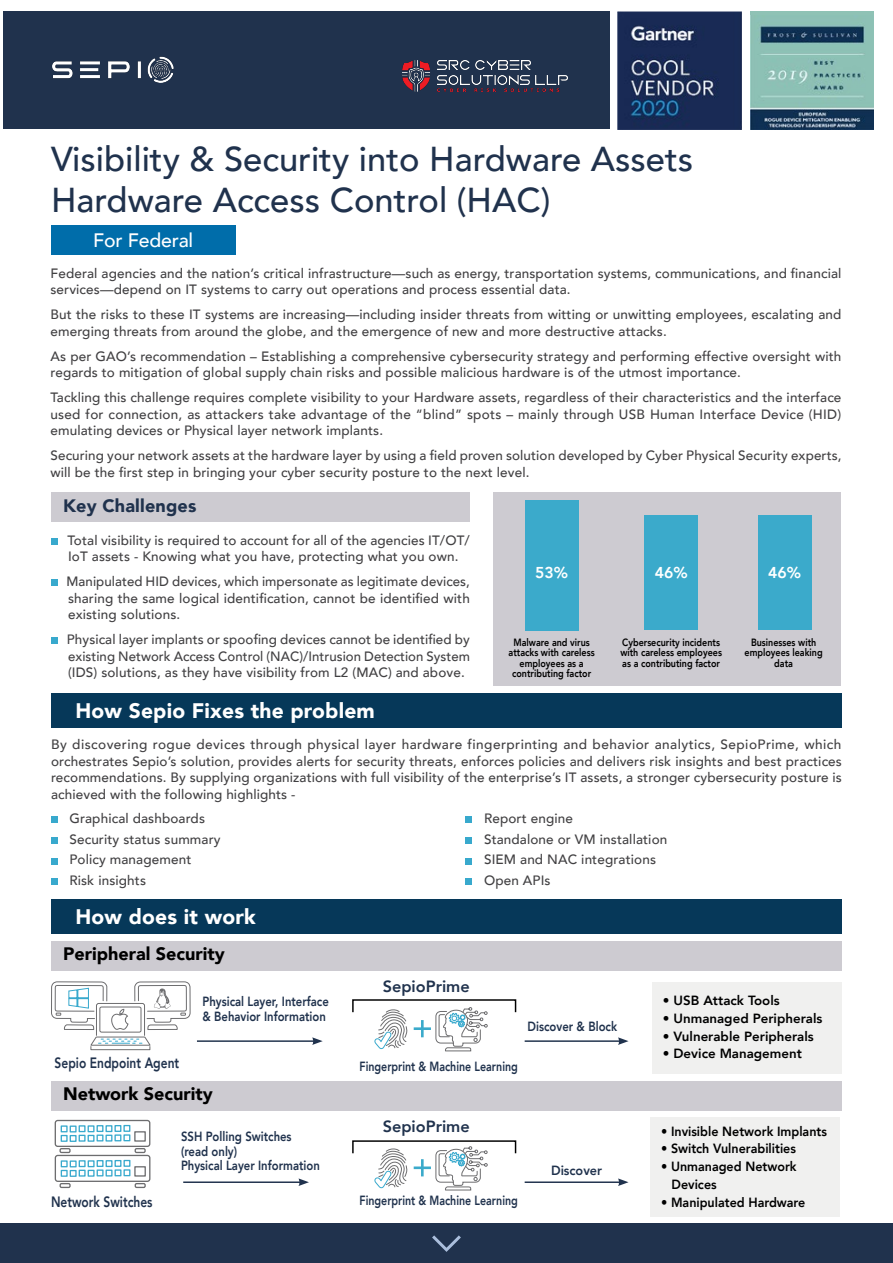
<style>
.page{position:relative;width:893px;height:1263px;background:#fff}
.page>*{position:absolute;margin:0;border:0;box-sizing:border-box;transform-origin:0 0}
.t1{font:500 34.5px/40.5px "Avenir";color:#20324d}
.t2{font:900 21px "Avenir";letter-spacing:.01em;color:#fff}
.t3{font:500 19.5px "Avenir";letter-spacing:-.01em;color:#fff}
.t4{font:900 18px "Avenir";color:#000}
.t5{font:900 18px "Avenir";letter-spacing:.01em;color:#20324d}
.t6{font:800 16.2px "Avenir";color:#20324d}
.t7{font:800 15.75px "Avenir";color:#fff}
.t8{font:800 15px "Avenir";color:#20324d;scale:.8 1}
.t9{font:500 13.5px/16.5px "Avenir";letter-spacing:.01em;color:#414042}
.t10{font:800 13.35px/14.9px "Avenir";color:#20324d;scale:.85 1}
.t11{font:800 13.35px/17.7px "Avenir";color:#000;scale:.94 1}
.t12{font:800 13.35px "Avenir";color:#000}
.t13{font:800 13.35px "Avenir";color:#20324d;scale:.8 1}
.t14{font:800 13.35px "Avenir";color:#20324d;scale:.95 1}
.t15{font:800 10.5px/10.5px "Avenir";color:#000;text-align:center;scale:.85 1}
</style>
<div class="page">
<div style="left:3px;top:12px;width:610px;height:117px;background:#20324d"></div>
<div style="left:0;top:1223px;width:893px;height:40px;background:#20324d"></div>
<svg style="left:432px;top:1235px;width:29px;height:17px"></svg>
<div style="left:750px;top:12px;width:124px;height:117px;background:#8fc2b5"></div>
<img style="left:750px;top:16px;width:124px;height:113px">
<div style="left:51px;top:225px;width:185px;height:29px;background:#006daa"></div>
<div style="left:610px;top:11px;width:126px;height:126px;background:#fff"></div>
<img style="left:617px;top:12px;width:124px;height:117px">
<div style="left:51px;top:492px;width:419px;height:30px;background:#cdcbd1"></div>
<div style="left:493px;top:492px;width:348px;height:194px;background:#cdcbd1"></div>
<div style="left:51px;top:538px;width:7px;height:7px;background:#38a9cd"></div>
<div style="left:51px;top:580px;width:7px;height:6px;background:#38a9cd"></div>
<div style="left:51px;top:638px;width:7px;height:6px;background:#38a9cd"></div>
<div style="left:51px;top:816px;width:7px;height:7px;background:#38a9cd"></div>
<div style="left:51px;top:837px;width:7px;height:7px;background:#38a9cd"></div>
<div style="left:51px;top:858px;width:7px;height:6px;background:#38a9cd"></div>
<div style="left:51px;top:879px;width:7px;height:6px;background:#38a9cd"></div>
<div style="left:466px;top:816px;width:6px;height:7px;background:#38a9cd"></div>
<div style="left:466px;top:837px;width:6px;height:7px;background:#38a9cd"></div>
<svg style="left:466px;top:858px;width:6px;height:6px"></svg>
<svg style="left:466px;top:879px;width:6px;height:6px"></svg>
<div style="left:644px;top:515px;width:54px;height:115px;background:#3baacb"></div>
<div style="left:525px;top:500px;width:54px;height:130px;background:#3baacb"></div>
<div style="left:758px;top:515px;width:54px;height:115px;background:#3baacb"></div>
<div style="left:51px;top:693px;width:791px;height:35px;background:#063859"></div>
<div style="left:51px;top:900px;width:791px;height:34px;background:#063859"></div>
<div style="left:51px;top:1081px;width:791px;height:30px;background:#cdcbd1"></div>
<div style="left:55px;top:1120px;width:95px;height:27px;border:1px solid #6d6d6f;border-radius:2px"></div>
<svg style="left:60px;top:1124px;width:71px;height:18px"></svg>
<div style="left:59px;top:1148px;width:12px;height:5px;border:1px solid #6d6d6f"></div>
<div style="left:135px;top:1148px;width:11px;height:5px;border:1px solid #6d6d6f"></div>
<div style="left:134px;top:1131px;width:12px;height:11px;border:1px solid #6d6d6f"></div>
<div style="left:55px;top:1155px;width:95px;height:27px;border:1px solid #6d6d6f;border-radius:2px"></div>
<svg style="left:60px;top:1159px;width:71px;height:18px"></svg>
<div style="left:60px;top:1183px;width:11px;height:5px;border:1px solid #6d6d6f"></div>
<div style="left:135px;top:1183px;width:11px;height:5px;border:1px solid #6d6d6f"></div>
<div style="left:134px;top:1166px;width:12px;height:10px;border:1px solid #6d6d6f"></div>
<div style="left:651px;top:1117px;width:189px;height:99px;background:#f0f0ef"></div>
<div style="left:352px;top:1140px;width:164px;height:14px;border:1px solid #000"></div>
<hr style="left:525px;top:1181px;width:95px;height:2px;background:#20324d">
<svg style="left:618px;top:1178px;width:10px;height:8px"></svg>
<hr style="left:183px;top:1181px;width:118px;height:2px;background:#20324d">
<svg style="left:298px;top:1178px;width:11px;height:8px"></svg>
<hr style="left:414px;top:1166px;width:17px;height:3px;background:#3baacb">
<hr style="left:421px;top:1159px;width:3px;height:17px;background:#3baacb">
<svg style="left:373px;top:1148px;width:34px;height:41px"></svg>
<svg style="left:435px;top:1140px;width:53px;height:51px"></svg>
<div style="left:653px;top:982px;width:189px;height:91px;background:#f0f0ef"></div>
<div style="left:51px;top:941px;width:791px;height:29px;background:#cdcbd1"></div>
<hr style="left:525px;top:1040px;width:95px;height:2px;background:#20324d">
<svg style="left:618px;top:1037px;width:10px;height:8px"></svg>
<hr style="left:197px;top:1040px;width:117px;height:2px;background:#20324d">
<svg style="left:312px;top:1037px;width:11px;height:8px"></svg>
<hr style="left:414px;top:1027px;width:17px;height:3px;background:#3baacb">
<hr style="left:421px;top:1020px;width:3px;height:17px;background:#3baacb">
<svg style="left:374px;top:1009px;width:33px;height:41px"></svg>
<svg style="left:435px;top:1000px;width:53px;height:52px"></svg>
<svg style="left:51px;top:981px;width:140px;height:70px"></svg>
<img style="left:402px;top:60px;width:165px;height:32px">
<img style="left:52px;top:56px;width:122px;height:27px">
<h1 class="t1" style="left:51px;top:137px;width:644px">Visibility &amp; Security into Hardware Assets<br>Hardware Access Control (HAC)</h1>
<h3 class="t3" style="left:93px;top:223px;width:102px">For Federal</h3>
<p class="t9" style="left:50px;top:264px;width:792px">Federal agencies and the nation’s critical infrastructure—such as energy, transportation systems, communications, and financial services—depend on IT systems to carry out operations and process essential data.</p>
<p class="t9" style="left:50px;top:306px;width:792px">But the risks to these IT systems are increasing—including insider threats from witting or unwitting employees, escalating and emerging threats from around the globe, and the emergence of new and more destructive attacks.</p>
<p class="t9" style="left:50px;top:347px;width:792px">As per GAO’s recommendation – Establishing a comprehensive cybersecurity strategy and performing effective oversight with regards to mitigation of global supply chain risks and possible malicious hardware is of the utmost importance.</p>
<p class="t9" style="left:50px;top:389px;width:792px;text-align:justify">Tackling this challenge requires complete visibility to your Hardware assets, regardless of their characteristics and the interface used for connection, as attackers take advantage of the “blind” spots – mainly through USB Human Interface Device (HID) emulating devices or Physical layer network implants.</p>
<p class="t9" style="left:50px;top:447px;width:793px">Securing your network assets at the hardware layer by using a field proven solution developed by Cyber Physical Security experts, will be the first step in bringing your cyber security posture to the next level.</p>
<h3 class="t5" style="left:63px;top:490px;width:135px">Key Challenges</h3>
<p class="t9" style="left:68px;top:531px;width:404px">Total visibility is required to account for all of the agencies IT/OT/<br>IoT assets - Knowing what you have, protecting what you own.</p>
<p class="t9" style="left:67px;top:573px;width:405px;text-align:justify">Manipulated HID devices, which impersonate as legitimate devices, sharing the same logical identification, cannot be identified with existing solutions.</p>
<p class="t9" style="left:67px;top:631px;width:405px;text-align:justify">Physical layer implants or spoofing devices cannot be identified by existing Network Access Control (NAC)/Intrusion Detection System (IDS) solutions, as they have visibility from L2 (MAC) and above.</p>
<h2 class="t2" style="left:75px;top:693px;width:301px">How Sepio Fixes the problem</h2>
<p class="t7" style="left:535px;top:560px;width:34px">53%</p>
<p class="t7" style="left:655px;top:560px;width:34px">46%</p>
<p class="t7" style="left:768px;top:560px;width:34px">46%</p>
<p class="t15" style="left:509px;top:637px;width:103px">Malware and virus attacks with careless employees as a contributing factor</p>
<p class="t15" style="left:745px;top:637px;width:93px">Businesses with employees leaking data</p>
<p class="t15" style="left:620px;top:637px;width:121px;text-align:left">Cybersecurity incidents with careless employees as a contributing factor</p>
<p class="t9" style="left:51px;top:735px;width:792px;text-align:justify">By discovering rogue devices through physical layer hardware fingerprinting and behavior analytics, SepioPrime, which orchestrates Sepio’s solution, provides alerts for security threats, enforces policies and delivers risk insights and best practices recommendations. By supplying organizations with full visibility of the enterprise’s IT assets, a stronger cybersecurity posture is achieved with the following highlights -</p>
<p class="t9" style="left:69px;top:807px;width:153px;line-height:20.7px">Graphical dashboards<br>Security status summary<br>Policy management<br>Risk insights</p>
<p class="t9" style="left:484px;top:807px;width:185px;line-height:20.7px">Report engine<br>Standalone or VM installation<br>SIEM and NAC integrations<br>Open APIs</p>
<h2 class="t2" style="left:75px;top:899px;width:182px">How does it work</h2>
<h3 class="t4" style="left:63px;top:938px;width:163px">Peripheral Security</h3>
<p class="t8" style="left:55px;top:1051px;width:157px">Sepio Endpoint Agent</p>
<p class="t10" style="left:202px;top:994px;width:150px">Physical Layer, Interface &amp; Behavior Information</p>
<h3 class="t4" style="left:63px;top:1079px;width:151px">Network Security</h3>
<p class="t8" style="left:51px;top:1190px;width:128px">Network Switches</p>
<p class="t10" style="left:181px;top:1129px;width:165px">SSH Polling Switches (read only)<br>Physical Layer Information</p>
<p class="t6" style="left:383px;top:974px;width:89px">SepioPrime</p>
<p class="t10" style="left:528px;top:1019px;width:107px">Discover &amp; Block</p>
<p class="t13" style="left:360px;top:1056px;width:199px">Fingerprint &amp; Machine Learning</p>
<p class="t6" style="left:383px;top:1114px;width:89px">SepioPrime</p>
<p class="t13" style="left:360px;top:1190px;width:199px">Fingerprint &amp; Machine Learning</p>
<p class="t14" style="left:551px;top:1160px;width:55px">Discover</p>
<p class="t12" style="left:663px;top:990px;width:118px">• USB Attack Tools</p>
<p class="t12" style="left:663px;top:1008px;width:161px">• Unmanaged Peripherals</p>
<p class="t12" style="left:663px;top:1025px;width:152px">• Vulnerable Peripherals</p>
<p class="t12" style="left:663px;top:1043px;width:141px">• Device Management</p>
<p class="t11" style="left:661px;top:1122px;width:178px">• Invisible Network Implants</p>
<p class="t11" style="left:661px;top:1140px;width:145px">• Switch Vulnerabilities</p>
<p class="t11" style="left:671px;top:1158px;width:134px;text-indent:-10px">• Unmanaged Network<br>Devices</p>
<p class="t11" style="left:661px;top:1193px;width:155px">• Manipulated Hardware</p>
</div>
